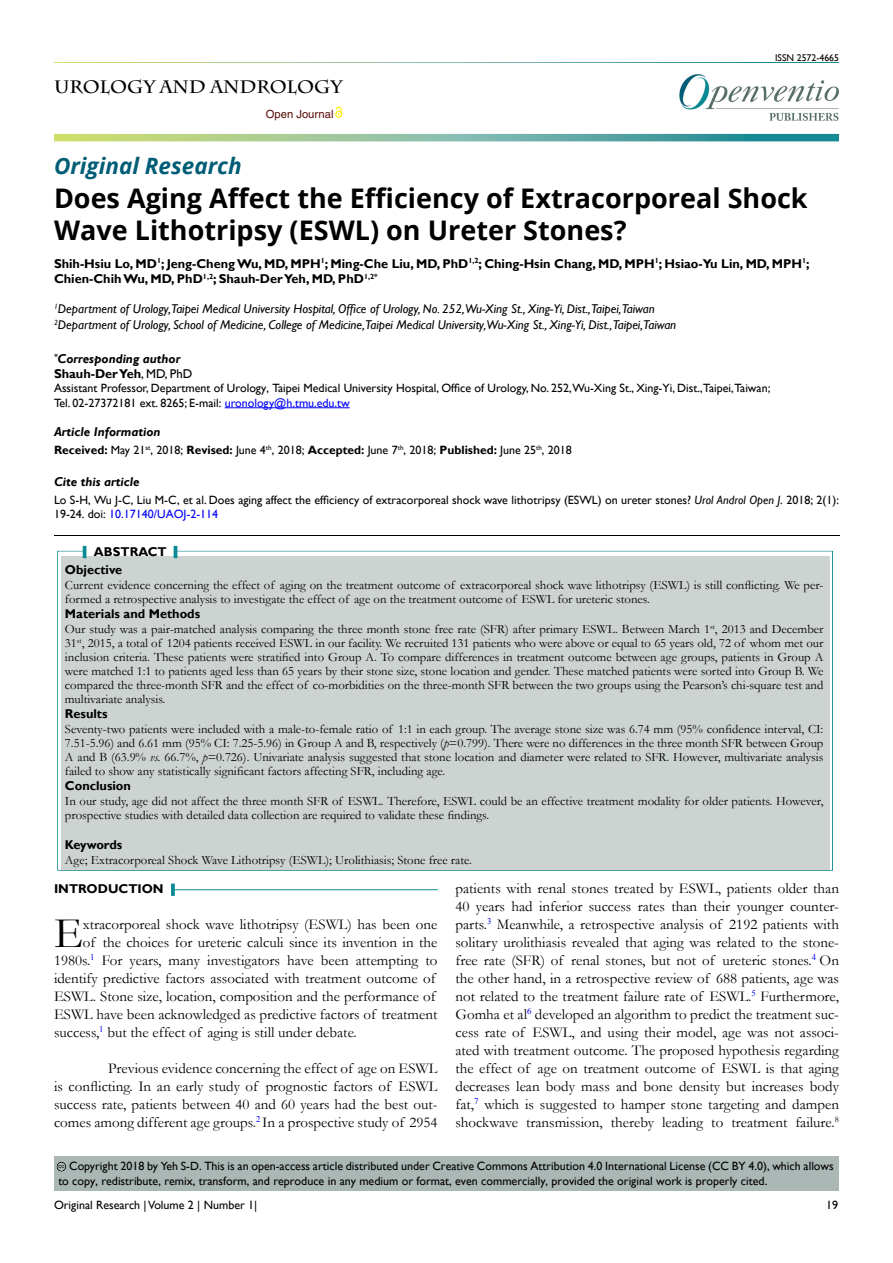
<style>
.page{position:relative;width:893px;height:1263px;background:#fff}
.page>*{position:absolute;margin:0;border:0;box-sizing:border-box;transform-origin:0 0}
.t1{font:43.8px "Garamond";color:#000}
.t2{font:700 27px/32.4px "Open Sans";color:#000101}
.t3{font:italic 700 22.5px "Open Sans";color:#015d76}
.t4{font:700 18px "Charlemagne Std";color:#000}
.t5{font:15px/18px "Garamond";color:#000;text-align:justify}
.t6{font:12.75px/14px "Garamond";color:#000}
.t7{font:italic 12.75px/16.4px "Gill Sans";color:#000101}
.t8{font:700 12.75px/15.3px "Gill Sans";color:#000101}
.t9{font:700 12.75px/17.7px "Gill Sans";color:#000}
.t10{font:italic 700 12.75px/15.3px "Gill Sans";color:#000101}
.t11{font:italic 700 12.75px "Gill Sans";color:#000}
.t12{font:12px/14.4px "Gill Sans";color:#000101}
.t13{font:12px/14.4px "Gill Sans";color:#000}
.t14{font:700 12px "Gill Sans";color:#000101}
.t15{font:11.25px "Helvetica LT Std";color:#580b05}
.t16{font:9.75px "Gill Sans";color:#0a0000}
.t17{font:5.7px "Arial";color:#000}
.s1{font-style:normal}
.s2{font-weight:400;font-style:normal}
.s3{color:#0000fa}
.s4{font-weight:400;color:#000}
.s5{font-weight:400}
.s6{font-style:italic}
.s7{font-size:11.85px}
</style>
<div class="page">
<img style="left:679px;top:74px;width:160px;height:47px">
<svg style="left:54px;top:134px;width:785px;height:7px;background:#7bb696"></svg>
<svg style="left:336px;top:106px;width:6px;height:11px"></svg>
<hr style="left:225px;top:407px;width:125px;height:1px;background:#0000fa">
<div style="left:41px;top:525px;width:810px;height:13px;background:#f9f2f3;opacity:.75"></div>
<div style="left:45px;top:540px;width:799px;height:332px;background:#f9f2f3;opacity:.75"></div>
<svg style="left:83px;top:546px;width:3px;height:12px"></svg>
<svg style="left:174px;top:546px;width:3px;height:12px"></svg>
<div style="left:54px;top:1156px;width:785px;height:35px;background:#aab7b5"></div>
<div style="left:44px;top:1148px;width:37px;height:24px;background:#f9f2f3;opacity:.75"></div>
<hr style="left:174px;top:889px;width:264px;height:1px;background:#0a8b93">
<svg style="left:171px;top:883px;width:4px;height:13px"></svg>
<h3 class="t4" style="left:54px;top:77px;width:290px">UROLOGY AND ANDROLOGY</h3>
<h3 class="t3" style="left:54px;top:150px;width:189px">Original Research</h3>
<p class="t15" style="left:266px;top:108px;width:69px">Open Journal</p>
<p class="t16" style="left:775px;top:52px;width:65px">ISSN 2572-4665</p>
<h2 class="t2" style="left:54px;top:181px;width:755px">Does Aging Affect the Efficiency of Extracorporeal Shock<br>Wave Lithotripsy (ESWL) on Ureter Stones?</h2>
<p class="t8" style="left:54px;top:256px;width:757px">Shih-Hsiu Lo, MD<sup>1</sup>; Jeng-Cheng Wu, MD, MPH<sup>1</sup>; Ming-Che Liu, MD, PhD<sup>1,2</sup>; Ching-Hsin Chang, MD, MPH<sup>1</sup>; Hsiao-Yu Lin, MD, MPH<sup>1</sup>;<br>Chien-Chih Wu, MD, PhD<sup>1,2</sup>; Shauh-Der Yeh, MD, PhD<sup>1,2*</sup></p>
<p class="t7" style="left:54px;top:301px;width:624px"><sup>1</sup>Department of Urology,Taipei Medical University Hospital, Office of Urology, No. 252,Wu-Xing St., Xing-Yi, Dist.,Taipei,Taiwan<br><sup>2</sup>Department of Urology, School of Medicine, College of Medicine,Taipei Medical University,Wu-Xing St., Xing-Yi, Dist.,Taipei,Taiwan</p>
<p class="t10" style="left:54px;top:351px;width:140px"><sup>*</sup>Corresponding author<br><span class="s1">Shauh-Der Yeh</span><span class="s2">, MD, PhD</span></p>
<p class="t12" style="left:54px;top:381px;width:718px">Assistant Professor, Department of Urology, Taipei Medical University Hospital, Office of Urology, No. 252,Wu-Xing St., Xing-Yi, Dist.,Taipei,Taiwan;<br>Tel. 02-27372181 ext. 8265; E-mail: <span class="s3">uronology@h.tmu.edu.tw</span></p>
<p class="t10" style="left:54px;top:424px;width:108px">Article Information</p>
<p class="t14" style="left:54px;top:442px;width:519px">Received: <span class="s4">May 21</span><sup>st</sup><span class="s4">, 2018;</span> Revised: <span class="s4">June</span> <span class="s5">4</span><sup>th</sup><span class="s5">, 2018;</span> Accepted: <span class="s4">June</span> <span class="s5">7</span><sup>th</sup><span class="s5">, 2018</span><span class="s4">;</span> Published: <span class="s4">June</span> <span class="s5">25</span><sup>th</sup><span class="s5">, 2018</span></p>
<p class="t11" style="left:54px;top:474px;width:87px">Cite this article</p>
<p class="t12" style="left:54px;top:493px;width:786px">Lo S-H, Wu J-C, Liu M-C, et al. Does aging affect the efficiency of extracorporeal shock wave lithotripsy (ESWL) on ureter stones? <span class="s6">Urol Androl Open J</span>. 2018; 2(1):<br>19-24. doi: <span class="s3">10.17140/UAOJ-2-114</span></p>
<p class="t9" style="left:65px;top:544px;width:103px;text-indent:29px">ABSTRACT<br>Objective</p>
<p class="t6" style="left:65px;top:578px;width:760px">Current evidence concerning the effect of aging on the treatment outcome of extracorporeal shock wave lithotripsy (ESWL) is still conflicting. We per&shy;formed a retrospective analysis to investigate the effect of age on the treatment outcome of ESWL for ureteric stones.</p>
<p class="t9" style="left:65px;top:605px;width:137px">Materials and Methods</p>
<p class="t6" style="left:65px;top:622px;width:760px;text-align:justify">Our study was a pair-matched analysis comparing the three month stone free rate (SFR) after primary ESWL. Between March 1<sup>st</sup>, 2013 and December 31<sup>st</sup>, 2015, a total of 1204 patients received ESWL in our facility. We recruited 131 patients who were above or equal to 65 years old, 72 of whom met our inclusion criteria. These patients were stratified into Group A. To compare differences in treatment outcome between age groups, patients in Group A were matched 1:1 to patients aged less than 65 years by their stone size, stone location and gender. These matched patients were sorted into Group B. We compared the three-month SFR and the effect of co-morbidities on the three-month SFR between the two groups using the Pearson’s chi-square test and multivariate analysis.</p>
<p class="t9" style="left:65px;top:705px;width:44px">Results</p>
<p class="t6" style="left:65px;top:722px;width:760px;text-align:justify">Seventy-two patients were included with a male-to-female ratio of 1:1 in each group. The average stone size was 6.74 mm (95% confidence interval, CI:<br>7.51-5.96) and 6.61 mm (95% CI: 7.25-5.96) in Group A and B, respectively (<span class="s6">p</span>=0.799). There were no differences in the three month SFR between Group A and B (63.9% <span class="s6">vs.</span> 66.7%, <span class="s6">p</span>=0.726). Univariate analysis suggested that stone location and diameter were related to SFR. However, multivariate analysis failed to show any statistically significant factors affecting SFR, including age.</p>
<p class="t9" style="left:65px;top:777px;width:68px">Conclusion</p>
<p class="t6" style="left:65px;top:794px;width:760px">In our study, age did not affect the three month SFR of ESWL. Therefore, ESWL could be an effective treatment modality for older patients. However, prospective studies with detailed data collection are required to validate these findings.</p>
<p class="t9" style="left:65px;top:836px;width:59px">Keywords</p>
<p class="t6" style="left:65px;top:853px;width:408px">Age; Extracorporeal Shock Wave Lithotripsy (ESWL); Urolithiasis; Stone free rate.</p>
<p class="t9" style="left:54px;top:880px;width:111px">INTRODUCTION</p>
<h1 class="t1" style="left:54px;top:904px;width:30px">E</h1>
<p class="t5" style="left:83px;top:915px;width:356px">xtracorporeal shock wave lithotripsy (ESWL) has been one</p>
<p class="t5" style="left:83px;top:933px;width:356px">of the choices for ureteric calculi since its invention in the</p>
<p class="t5" style="left:54px;top:951px;width:385px">1980s.<sup>1</sup> For years, many investigators have been attempting to</p>
<p class="t5" style="left:54px;top:969px;width:383px">identify predictive factors associated with treatment outcome of</p>
<p class="t5" style="left:54px;top:987px;width:383px">ESWL. Stone size, location, composition and the performance of</p>
<p class="t5" style="left:54px;top:1005px;width:385px">ESWL have been acknowledged as predictive factors of treatment</p>
<p class="t5" style="left:54px;top:1023px;width:304px">success,<sup>1</sup> but the effect of aging is still under debate.</p>
<p class="t5" style="left:54px;top:1059px;width:385px;text-indent:54px">Previous evidence concerning the effect of age on ESWL is conflicting. In an early study of prognostic factors of ESWL success rate, patients between 40 and 60 years had the best out&shy;comes among different age groups.<sup>2</sup> In a prospective study of 2954</p>
<p class="t5" style="left:455px;top:879px;width:385px">patients with renal stones treated by ESWL, patients older than 40 years had inferior success rates than their younger counter&shy;parts.<sup>3</sup> Meanwhile, a retrospective analysis of 2192 patients with solitary urolithiasis revealed that aging was related to the stone&shy;free rate (SFR) of renal stones, but not of ureteric stones.<sup>4</sup> On the other hand, in a retrospective review of 688 patients, age was not related to the treatment failure rate of ESWL.<sup>5</sup> Furthermore, Gomha et al<sup>6</sup> developed an algorithm to predict the treatment suc&shy;cess rate of ESWL, and using their model, age was not associ&shy;ated with treatment outcome. The proposed hypothesis regarding the effect of age on treatment outcome of ESWL is that aging decreases lean body mass and bone density but increases body fat,<sup>7</sup> which is suggested to hamper stone targeting and dampen shockwave transmission, thereby leading to treatment failure.<sup>8</sup></p>
<p class="t13" style="left:58px;top:1159px;width:777px;text-indent:11px">Copyright 2018 by <span class="s7">Yeh S-D</span>. This is an open-access article distributed under Creative Commons Attribution 4.0 International License (CC BY 4.0), which allows to copy, redistribute, remix, transform, and reproduce in any medium or format, even commercially, provided the original work is properly cited.</p>
<p class="t17" style="left:59px;top:1162px;width:7px">cc</p>
<p class="t13" style="left:54px;top:1198px;width:205px">Original Research | Volume 2 | Number 1|</p>
<p class="t13" style="left:826px;top:1198px;width:13px">19</p>
</div>
